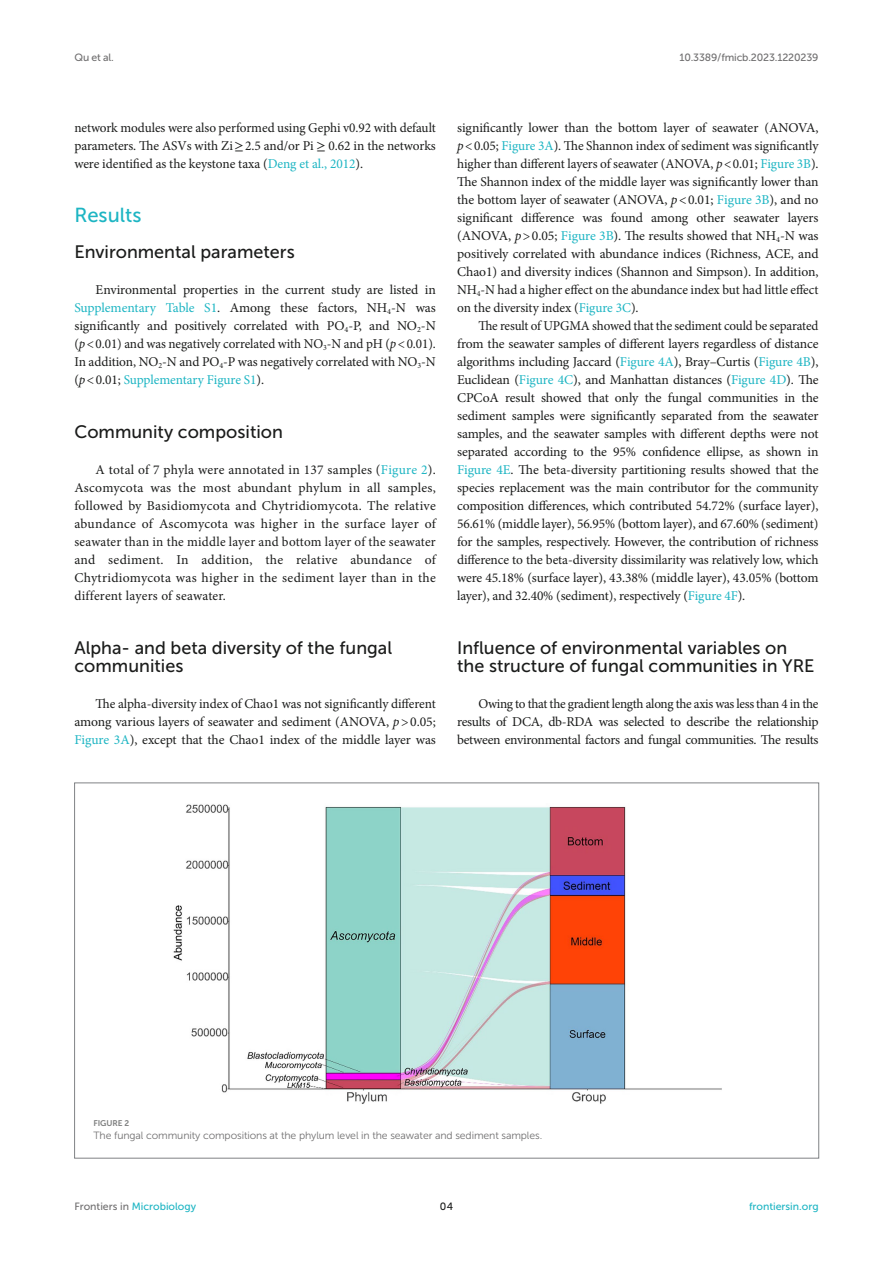
<style>
.page{position:relative;width:893px;height:1263px;background:#fff}
.page>*{position:absolute;margin:0;border:0;box-sizing:border-box;transform-origin:0 0}
.HEAD_1{font:20.25px "Museo Sans 500";color:#1db5c3}
.HEAD_2{font:18px/18px "Museo Sans 500";color:#1b1c1b}
.HEAD_2_after_HEAD_1{font:18px "Museo Sans 500";color:#1b1c1b}
.TEXT_FLUSH{font:13.5px/18px "Minion Pro";letter-spacing:-.005em;color:#1b1c1b;text-align:justify}
.TEXT{font:13.5px/18px "Minion Pro";letter-spacing:-.01em;color:#1b1c1b;text-align:justify}
.FIG_LEG{font:10.5px "Museo Sans 300";letter-spacing:-.01em;color:#706f70}
.t1{font:10.5px "Museo Sans 500";color:#1db5c3}
.t2{font:10.5px "Museo Sans 500";letter-spacing:-.015em;color:#706f70}
.t3{font:10.5px "Museo Sans 500";color:#1b1c1b}
.FIG_HD{font:8.25px "Museo Sans 700";letter-spacing:-.01em;color:#7e7f7f}
.s1{font-family:"STIX General"}
.s2{color:#1db5c3}
.s3{font-style:italic}
.s4{color:#706f70}
</style>
<div class="page">
<img style="left:173px;top:804px;width:549px;height:300px">
<p class="t2" style="left:74px;top:51px;width:41px">Qu et al.</p>
<p class="t2" style="left:679px;top:51px;width:141px">10.3389/fmicb.2023.1220239</p>
<p class="TEXT_FLUSH" style="left:74px;top:119px;width:363px">network modules were also performed using Gephi v0.92 with default parameters. The ASVs with Zi<span class="s1">≥</span>2.5 and/or Pi <span class="s1">≥</span> 0.62 in the networks were identified as the keystone taxa (<span class="s2">Deng et al., 2012</span>).</p>
<p class="HEAD_1" style="left:74px;top:204px;width:69px">Results</p>
<p class="HEAD_2_after_HEAD_1" style="left:74px;top:242px;width:222px">Environmental parameters</p>
<p class="TEXT_FLUSH" style="left:74px;top:281px;width:363px;text-indent:21px">Environmental properties in the current study are listed in <span class="s2">Supplementary Table S1</span>. Among these factors, NH<sub>4</sub>-N was significantly and positively correlated with PO<sub>4</sub>-P, and NO<sub>2</sub>-N (<span class="s3">p</span>&lt;0.01) and was negatively correlated with NO<sub>3</sub>-N and pH (<span class="s3">p</span>&lt;0.01).<br>In addition, NO<sub>2</sub>-N and PO<sub>4</sub>-P was negatively correlated with NO<sub>3</sub>-N (<span class="s3">p</span>&lt;0.01; <span class="s2">Supplementary Figure S1</span>).</p>
<p class="HEAD_2" style="left:74px;top:423px;width:210px">Community composition</p>
<p class="TEXT_FLUSH" style="left:74px;top:461px;width:363px;text-indent:21px">A total of 7 phyla were annotated in 137 samples (<span class="s2">Figure 2</span>).<br>Ascomycota was the most abundant phylum in all samples, followed by Basidiomycota and Chytridiomycota. The relative abundance of Ascomycota was higher in the surface layer of seawater than in the middle layer and bottom layer of the seawater and sediment. In addition, the relative abundance of Chytridiomycota was higher in the sediment layer than in the different layers of seawater.</p>
<p class="HEAD_2" style="left:74px;top:639px;width:319px">Alpha- and beta diversity of the fungal communities</p>
<p class="TEXT_FLUSH" style="left:74px;top:695px;width:363px;text-indent:21px">The alpha-diversity index of Chao1 was not significantly different among various layers of seawater and sediment (ANOVA, <span class="s3">p</span>&gt;0.05; <span class="s2">Figure 3A</span>), except that the Chao1 index of the middle layer was</p>
<p class="TEXT_FLUSH" style="left:457px;top:119px;width:363px">significantly lower than the bottom layer of seawater (ANOVA, <span class="s3">p</span>&lt;0.05; <span class="s2">Figure 3A</span>). The Shannon index of sediment was significantly higher than different layers of seawater (ANOVA, <span class="s3">p</span>&lt;0.01; <span class="s2">Figure 3B</span>).<br>The Shannon index of the middle layer was significantly lower than the bottom layer of seawater (ANOVA, <span class="s3">p</span>&lt;0.01; <span class="s2">Figure 3B</span>), and no significant difference was found among other seawater layers (ANOVA, <span class="s3">p</span>&gt;0.05; <span class="s2">Figure 3B</span>). The results showed that NH<sub>4</sub>-N was positively correlated with abundance indices (Richness, ACE, and Chao1) and diversity indices (Shannon and Simpson). In addition, NH<sub>4</sub>-N had a higher effect on the abundance index but had little effect on the diversity index (<span class="s2">Figure 3C</span>).</p>
<p class="TEXT" style="left:457px;top:317px;width:363px;text-indent:21px">The result of UPGMA showed that the sediment could be separated from the seawater samples of different layers regardless of distance algorithms including Jaccard (<span class="s2">Figure 4A</span>), Bray–Curtis (<span class="s2">Figure 4B</span>), Euclidean (<span class="s2">Figure 4C</span>), and Manhattan distances (<span class="s2">Figure 4D</span>). The CPCoA result showed that only the fungal communities in the sediment samples were significantly separated from the seawater samples, and the seawater samples with different depths were not separated according to the 95% confidence ellipse, as shown in <span class="s2">Figure 4E</span>. The beta-diversity partitioning results showed that the species replacement was the main contributor for the community composition differences, which contributed 54.72% (surface layer), 56.61% (middle layer), 56.95% (bottom layer), and 67.60% (sediment) for the samples, respectively. However, the contribution of richness difference to the beta-diversity dissimilarity was relatively low, which were 45.18% (surface layer), 43.38% (middle layer), 43.05% (bottom layer), and 32.40% (sediment), respectively (<span class="s2">Figure 4F</span>).</p>
<p class="HEAD_2" style="left:457px;top:639px;width:359px">Influence of environmental variables on the structure of fungal communities in YRE</p>
<p class="TEXT_FLUSH" style="left:457px;top:695px;width:363px;text-indent:21px">Owing to that the gradient length along the axis was less than 4 in the results of DCA, db-RDA was selected to describe the relationship between environmental factors and fungal communities. The results</p>
<p class="FIG_HD" style="left:94px;top:1118px;width:37px">FIGURE 2</p>
<p class="FIG_LEG" style="left:94px;top:1130px;width:450px">The fungal community compositions at the phylum level in the seawater and sediment samples.</p>
<p class="t1" style="left:74px;top:1200px;width:123px"><span class="s4">Frontiers in</span> Microbiology</p>
<p class="t3" style="left:440px;top:1200px;width:15px">04</p>
<p class="t1" style="left:749px;top:1200px;width:71px">frontiersin.org</p>
</div>
